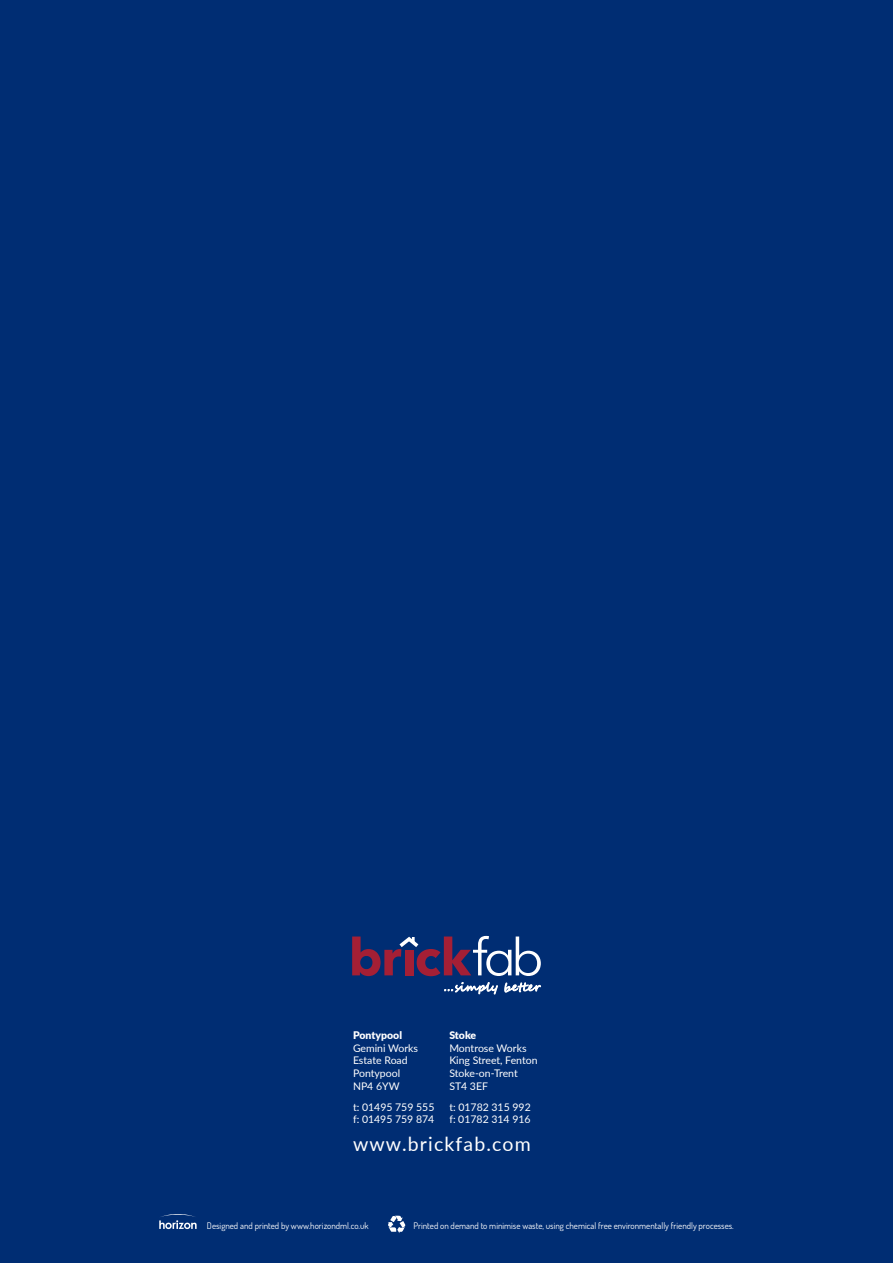
<style>
.page{position:relative;width:893px;height:1263px;background:#002d73}
.page>*{position:absolute;margin:0;border:0;box-sizing:border-box;transform-origin:0 0}
.t1{font:19.5px "Lato";letter-spacing:.06em;color:#fff}
.t2{font:10.5px/12.6px "Lato";color:#fff}
.t3{font:900 10.5px "Lato";color:#fff}
.t4{font:9px "Dosis";color:#fff}
</style>
<div class="page">
<svg style="left:444px;top:982px;width:54px;height:12px"></svg>
<svg style="left:504px;top:982px;width:37px;height:11px"></svg>
<svg style="left:352px;top:935px;width:189px;height:41px"></svg>
<svg style="left:388px;top:1215px;width:17px;height:18px"></svg>
<svg style="left:159px;top:1214px;width:38px;height:15px"></svg>
<p class="t3" style="left:353px;top:1027px;width:51px">Pontypool</p>
<p class="t2" style="left:353px;top:1041px;width:67px">Gemini Works<br>Estate Road<br>Pontypool<br>NP4 6YW</p>
<p class="t3" style="left:449px;top:1027px;width:28px">Stoke</p>
<p class="t2" style="left:449px;top:1041px;width:90px">Montrose Works<br>King Street, Fenton<br>Stoke-on-Trent<br>ST4 3EF</p>
<p class="t2" style="left:353px;top:1100px;width:83px">t: 01495 759 555 f: 01495 759 874</p>
<p class="t2" style="left:449px;top:1100px;width:83px">t: 01782 315 992 f: 01782 314 916</p>
<h1 class="t1" style="left:353px;top:1130px;width:179px">www.brickfab.com</h1>
<p class="t4" style="left:207px;top:1220px;width:163px">Designed and printed by www.horizondml.co.uk</p>
<p class="t4" style="left:413px;top:1220px;width:322px">Printed on demand to minimise waste, using chemical free environmentally friendly processes.</p>
</div>
